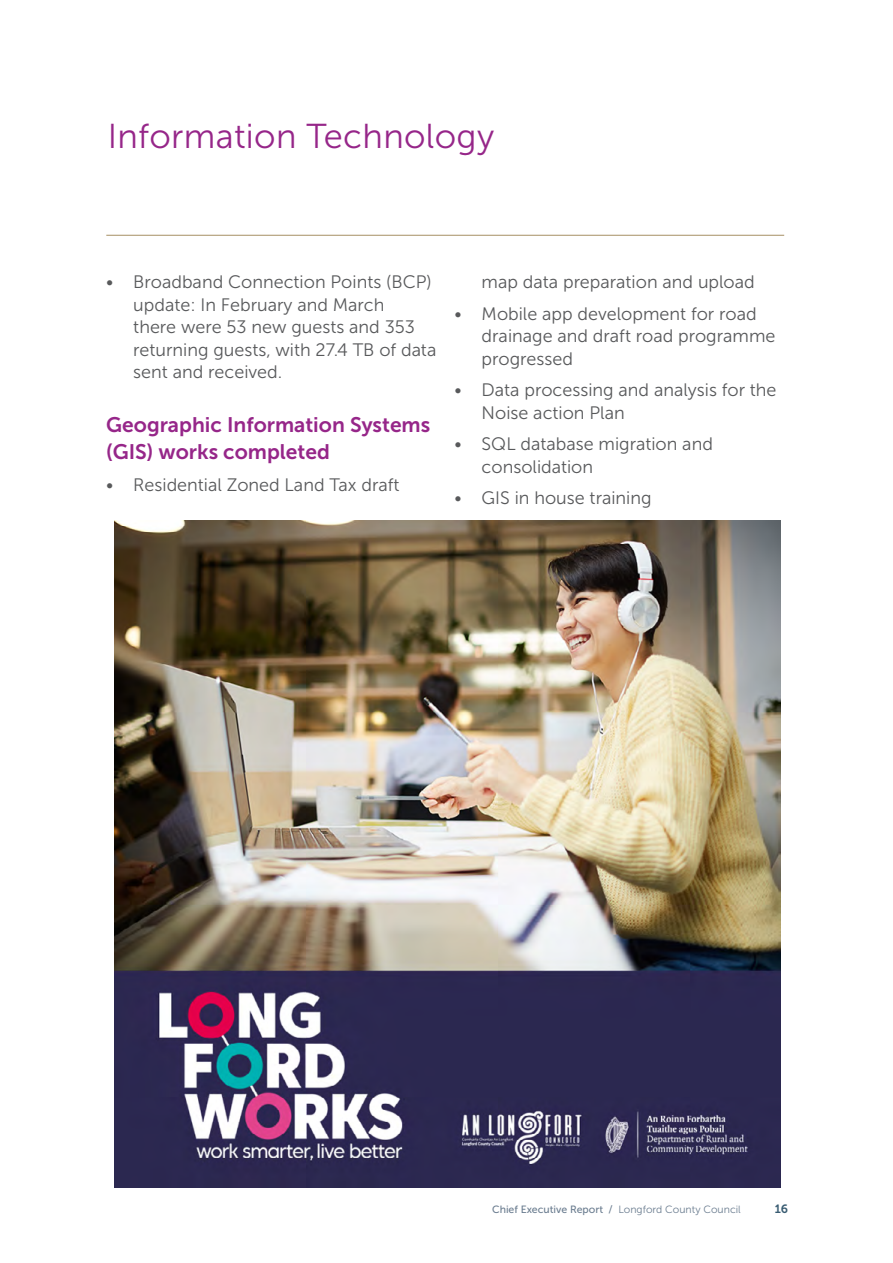
<style>
.page{position:relative;width:893px;height:1263px;background:#fff}
.page>*{position:absolute;margin:0;border:0;box-sizing:border-box;transform-origin:0 0}
.t1{font:34.5px "Museo Sans 300";letter-spacing:.01em;color:#962689}
.t2{font:21px/27px "Museo Sans 700";color:#962689}
.t3{font:18px/22.5px "Museo Sans 300";color:#58595b}
.t4{font:12px "Museo Sans 700";color:#395c72}
.t5{font:10.5px "Museo Sans 500";color:#6b7d90}
.s1{font-family:"Museo Sans 300"}
</style>
<div class="page">
<hr style="left:106px;top:235px;width:678px;height:1px;background:#a68f64">
<img style="left:114px;top:521px;width:666px;height:666px">
<h1 class="t1" style="left:108px;top:117px;width:388px">Information Technology</h1>
<p class="t3" style="left:133px;top:271px;width:305px;text-indent:-27px">• Broadband Connection Points (BCP) update: In February and March<br>there were 53 new guests and 353 returning guests, with 27.4 TB of data sent and received.</p>
<p class="t2" style="left:106px;top:411px;width:325px">Geographic Information Systems (GIS) works completed</p>
<p class="t3" style="left:106px;top:473px;width:295px">• Residential Zoned Land Tax draft</p>
<p class="t3" style="left:482px;top:271px;width:275px">map data preparation and upload</p>
<p class="t3" style="left:482px;top:302px;width:295px;text-indent:-27px">• Mobile app development for road drainage and draft road programme progressed</p>
<p class="t3" style="left:482px;top:379px;width:296px;text-indent:-27px">• Data processing and analysis for the<br>Noise action Plan</p>
<p class="t3" style="left:482px;top:433px;width:233px;text-indent:-27px">• SQL database migration and consolidation</p>
<p class="t3" style="left:455px;top:487px;width:198px">• GIS in house training</p>
<p class="t5" style="left:492px;top:1204px;width:250px">Chief Executive Report / <span class="s1">Longford County Council</span></p>
<p class="t4" style="left:775px;top:1202px;width:15px">16</p>
</div>
